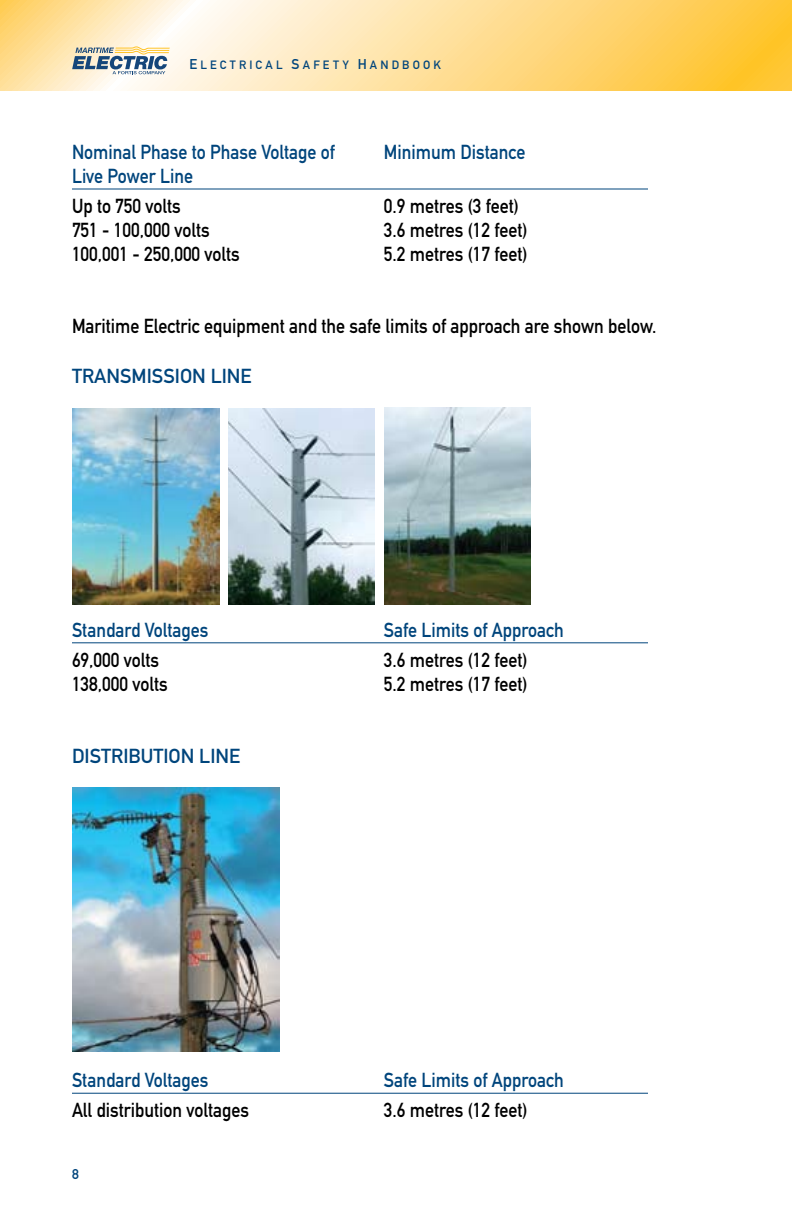
<style>
.page{position:relative;width:792px;height:1224px;background:#fff}
.page>*{position:absolute;margin:0;border:0;box-sizing:border-box;transform-origin:0 0}
.t1{font:20px "DIN Mittelschrift";color:#000;scale:.9 1}
.t2{font:20px "DIN Mittelschrift";color:#00457c;scale:.9 1}
.t3{font:20px "DIN Mittelschrift Alternate";color:#00457c}
.t4{font:14px "DIN Mittelschrift SC850";color:#00457c}
.t5{font:11.8px "DIN Mittelschrift SC850";letter-spacing:.27em;color:#00457c}
.s1{font-size:14px}
</style>
<div class="page">
<svg style="left:0;top:0;width:792px;height:90px"></svg>
<svg style="left:72px;top:46px;width:98px;height:28px"></svg>
<hr style="left:72px;top:188px;width:576px;height:2px;background:#00457c">
<hr style="left:72px;top:642px;width:576px;height:1px;background:#00457c">
<hr style="left:72px;top:1093px;width:576px;height:1px;background:#00457c">
<img style="left:72px;top:787px;width:207px;height:264px">
<img style="left:72px;top:408px;width:147px;height:197px">
<img style="left:229px;top:408px;width:145px;height:197px">
<img style="left:384px;top:408px;width:147px;height:197px">
<p class="t5" style="left:189px;top:58px;width:253px"><span class="s1">E</span>LECTRICAL <span class="s1">S</span>AFE TY <span class="s1">H</span>ANDBOOK</p>
<p class="t2" style="left:72px;top:140px;width:294px">Nominal Phase to Phase Voltage of</p>
<p class="t2" style="left:384px;top:140px;width:159px">Minimum Distance</p>
<p class="t2" style="left:72px;top:164px;width:136px">Live Power Line</p>
<p class="t1" style="left:72px;top:194px;width:122px">Up to 750 volts</p>
<p class="t1" style="left:384px;top:194px;width:151px">0.9 metres (3 feet)</p>
<p class="t1" style="left:72px;top:218px;width:154px">751 - 100,000 volts</p>
<p class="t1" style="left:384px;top:218px;width:161px">3.6 metres (12 feet)</p>
<p class="t1" style="left:72px;top:242px;width:188px">100,001 - 250,000 volts</p>
<p class="t1" style="left:384px;top:242px;width:161px">5.2 metres (17 feet)</p>
<p class="t1" style="left:72px;top:314px;width:651px">Maritime Electric equipment and the safe limits of approach are shown below.</p>
<p class="t3" style="left:72px;top:364px;width:200px">TRANSMISSION LINE</p>
<p class="t2" style="left:72px;top:618px;width:153px">Standard Voltages</p>
<p class="t2" style="left:384px;top:618px;width:201px">Safe Limits of Approach</p>
<p class="t1" style="left:72px;top:648px;width:98px">69,000 volts</p>
<p class="t1" style="left:384px;top:648px;width:161px">3.6 metres (12 feet)</p>
<p class="t1" style="left:72px;top:672px;width:108px">138,000 volts</p>
<p class="t1" style="left:384px;top:672px;width:161px">5.2 metres (17 feet)</p>
<p class="t3" style="left:72px;top:744px;width:164px">DISTRIBUTION LINE</p>
<p class="t2" style="left:72px;top:1068px;width:153px">Standard Voltages</p>
<p class="t2" style="left:384px;top:1068px;width:201px">Safe Limits of Approach</p>
<p class="t1" style="left:72px;top:1098px;width:198px">All distribution voltages</p>
<p class="t1" style="left:384px;top:1098px;width:161px">3.6 metres (12 feet)</p>
<p class="t4" style="left:72px;top:1166px;width:8px">8</p>
</div>
